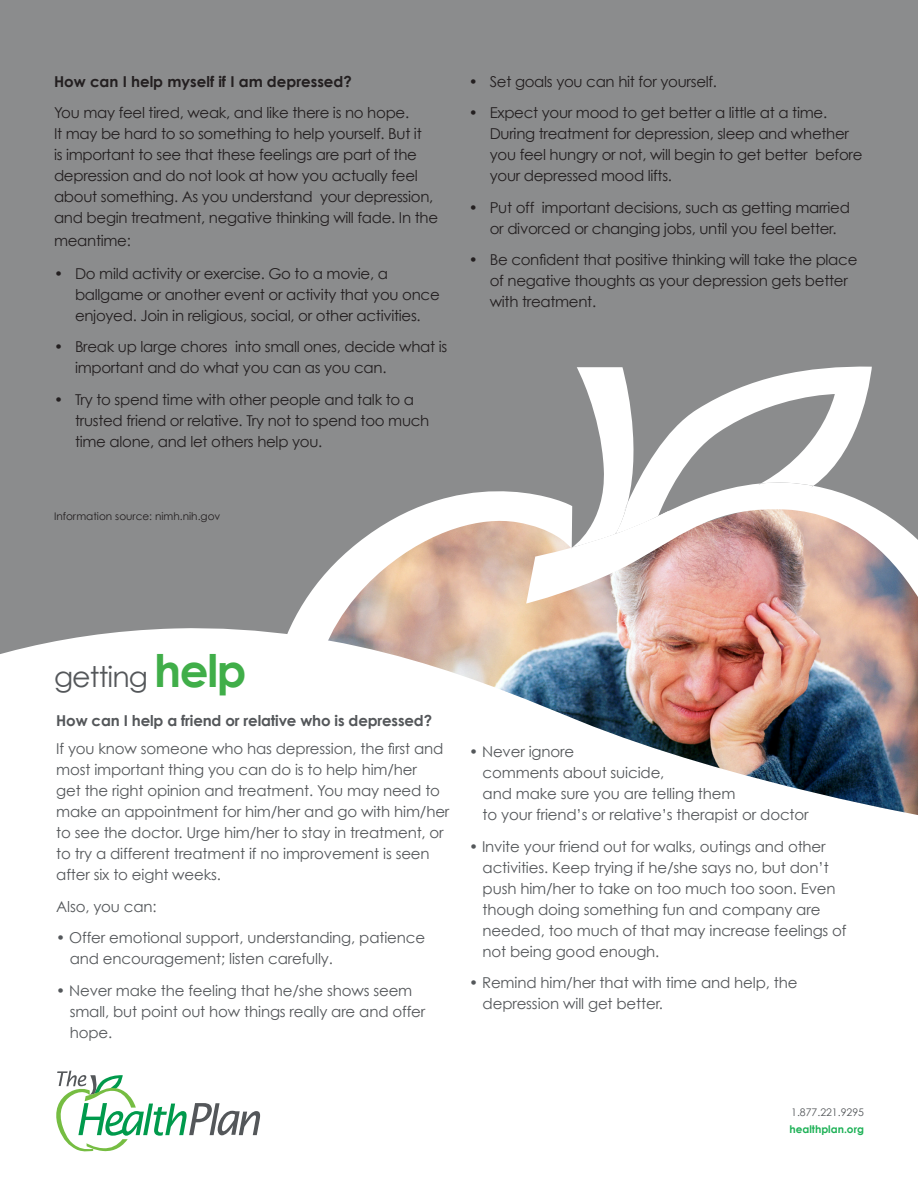
<style>
.page{position:relative;width:918px;height:1188px;background:#8b8c8d}
.page>*{position:absolute;margin:0;border:0;box-sizing:border-box;transform-origin:0 0}
.t1{font:28.5px "Century Gothic";letter-spacing:-.03em;color:#54575a}
.t2{font:15px/21px "Century Gothic";letter-spacing:-.02em;color:#231f20}
.t3{font:15px/21px "Century Gothic";letter-spacing:-.01em;color:#54575a}
.t4{font:700 15px "Century Gothic";letter-spacing:-.01em;color:#54575a}
.t5{font:700 15px "Century Gothic";color:#231f20}
.t6{font:10.5px "Century Gothic";color:#231f20}
.t7{font:10.5px "Century Gothic";color:#54575a}
.t8{font:700 10.5px "Century Gothic";color:#1db156}
.s1{font-weight:700;font-size:45px;color:#40ae49}
</style>
<div class="page">
<img style="left:0;top:628px;width:918px;height:194px">
<div style="left:0;top:822px;width:918px;height:366px;background:#fff"></div>
<svg style="left:0;top:658px;width:702px;height:164px;background:#eeeeef"></svg>
<svg style="left:275px;top:491px;width:297px;height:178px"></svg>
<img style="left:526px;top:491px;width:392px;height:170px">
<svg style="left:571px;top:366px;width:301px;height:197px"></svg>
<svg style="left:56px;top:1071px;width:204px;height:81px"></svg>
<p class="t5" style="left:54px;top:72px;width:299px">How can I help myself if I am depressed?</p>
<p class="t2" style="left:54px;top:102px;width:386px">You may feel tired, weak, and like there is no hope.<br>It may be hard to so something to help yourself. But it<br>is important to see that these feelings are part of the depression and do not look at how you actually feel about something. As you understand your depression, and begin treatment, negative thinking will fade. In the</p>
<p class="t2" style="left:54px;top:230px;width:78px">meantime:</p>
<p class="t2" style="left:75px;top:263px;width:366px;text-indent:-21px">• Do mild activity or exercise. Go to a movie, a ballgame or another event or activity that you once enjoyed. Join in religious, social, or other activities.</p>
<p class="t2" style="left:75px;top:336px;width:374px;text-indent:-21px">• Break up large chores into small ones, decide what is important and do what you can as you can.</p>
<p class="t2" style="left:75px;top:389px;width:356px;text-indent:-21px">• Try to spend time with other people and talk to a trusted friend or relative. Try not to spend too much time alone, and let others help you.</p>
<p class="t2" style="left:469px;top:71px;width:250px">• Set goals you can hit for yourself.</p>
<p class="t2" style="left:490px;top:102px;width:374px;text-indent:-21px">• Expect your mood to get better a little at a time.<br>During treatment for depression, sleep and whether you feel hungry or not, will begin to get better before your depressed mood lifts.</p>
<p class="t2" style="left:469px;top:197px;width:383px;text-align:center">• Put off important decisions, such as getting married or divorced or changing jobs, until you feel better.</p>
<p class="t2" style="left:490px;top:249px;width:369px;text-indent:-21px">• Be confident that positive thinking will take the place of negative thoughts as your depression gets better with treatment.</p>
<p class="t6" style="left:54px;top:510px;width:168px">Information source: nimh.nih.gov</p>
<p class="t1" style="left:54px;top:660px;width:194px">getting <span class="s1">help</span></p>
<p class="t4" style="left:56px;top:711px;width:377px">How can I help a friend or relative who is depressed?</p>
<p class="t3" style="left:56px;top:738px;width:395px">If you know someone who has depression, the first and most important thing you can do is to help him/her<br>get the right opinion and treatment. You may need to make an appointment for him/her and go with him/her to see the doctor. Urge him/her to stay in treatment, or to try a different treatment if no improvement is seen after six to eight weeks.</p>
<p class="t3" style="left:56px;top:896px;width:102px">Also, you can:</p>
<p class="t3" style="left:70px;top:927px;width:357px;text-indent:-14px">• Offer emotional support, understanding, patience and encouragement; listen carefully.</p>
<p class="t3" style="left:70px;top:980px;width:357px;text-indent:-14px">• Never make the feeling that he/she shows seem small, but point out how things really are and offer hope.</p>
<p class="t3" style="left:469px;top:741px;width:107px">• Never ignore</p>
<p class="t3" style="left:483px;top:762px;width:183px">comments about suicide,</p>
<p class="t3" style="left:483px;top:783px;width:254px">and make sure you are telling them</p>
<p class="t3" style="left:483px;top:804px;width:328px">to your friend’s or relative’s therapist or doctor</p>
<p class="t3" style="left:483px;top:836px;width:366px;text-indent:-14px">• Invite your friend out for walks, outings and other activities. Keep trying if he/she says no, but don’t push him/her to take on too much too soon. Even though doing something fun and company are needed, too much of that may increase feelings of not being good enough.</p>
<p class="t3" style="left:483px;top:972px;width:316px;text-indent:-14px">• Remind him/her that with time and help, the depression will get better.</p>
<p class="t7" style="left:791px;top:1106px;width:74px">1.877.221.9295</p>
<p class="t8" style="left:789px;top:1122px;width:76px">healthplan.org</p>
</div>
